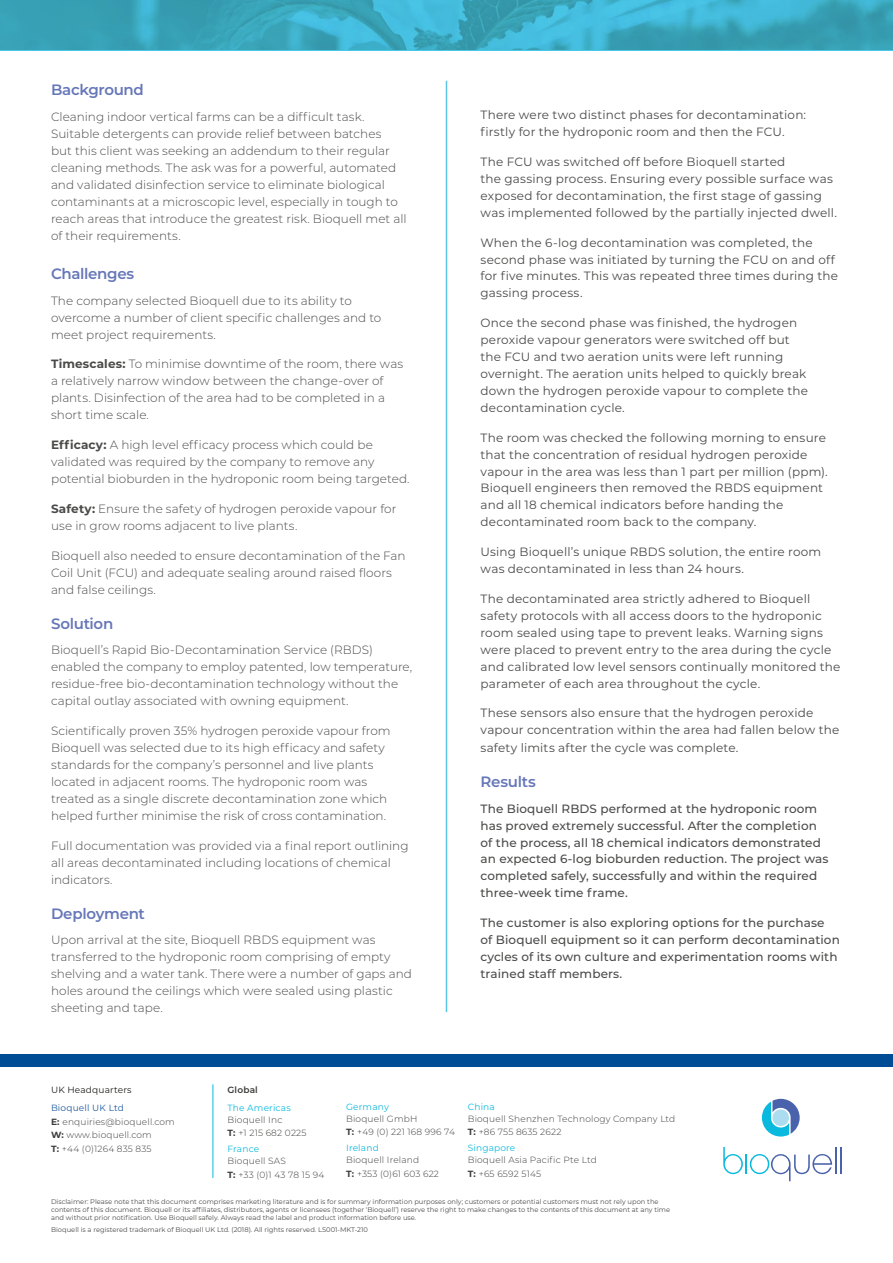
<style>
.page{position:relative;width:893px;height:1263px;background:#fff}
.page>*{position:absolute;margin:0;border:0;box-sizing:border-box;transform-origin:0 0}
.t1{font:600 15px "Montserrat";letter-spacing:-.02em;color:#6677b8}
.t2{font:300 12px/17px "Montserrat";letter-spacing:.005em;color:#4a4a49}
.t3{font:12px/17px "Montserrat";letter-spacing:.015em;color:#4a4a49}
.t4{font:500 12px/17px "Montserrat";letter-spacing:.01em;color:#4a4a49}
.t5{font:300 9px/13.5px "Montserrat";letter-spacing:.02em;color:#3c3c3b}
.t6{font:9px "Montserrat";letter-spacing:.02em;color:#0ab9de}
.t7{font:9px "Montserrat";letter-spacing:.02em;color:#1d1d1b}
.t8{font:600 9px "Montserrat";letter-spacing:.02em;color:#3c3c3b}
.t9{font:6.75px/8.1px "Montserrat";color:#4a4a49}
.s1{font-weight:700}
.s2{font-weight:400;color:#1d599f}
</style>
<div class="page">
<svg style="left:0;top:0;width:893px;height:51px;background:#3ba9c1"></svg>
<div style="left:0;top:1054px;width:893px;height:13px;background:#004c95"></div>
<hr style="left:213px;top:1084px;width:1px;height:94px;background:#0ab9de">
<hr style="left:745px;top:1154px;width:2px;height:20px;background:#0ab9de">
<svg style="left:723px;top:1147px;width:20px;height:27px"></svg>
<hr style="left:840px;top:1147px;width:2px;height:27px;background:#4a62ab">
<svg style="left:750px;top:1147px;width:86px;height:34px"></svg>
<svg style="left:762px;top:1099px;width:38px;height:37px"></svg>
<div style="left:772px;top:1109px;width:17px;height:17px;background:#abdcef;border-radius:50%"></div>
<hr style="left:446px;top:81px;width:1px;height:931px;background:#5dc4e4">
<p class="t1" style="left:51px;top:79px;width:94px">Background</p>
<p class="t2" style="left:51px;top:108px;width:357px">Cleaning indoor vertical farms can be a difficult task.<br>Suitable detergents can provide relief between batches<br>but this client was seeking an addendum to their regular cleaning methods. The ask was for a powerful, automated and validated disinfection service to eliminate biological contaminants at a microscopic level, especially in tough to reach areas that introduce the greatest risk. Bioquell met all of their requirements.</p>
<p class="t1" style="left:51px;top:263px;width:85px">Challenges</p>
<p class="t2" style="left:51px;top:291px;width:332px">The company selected Bioquell due to its ability to overcome a number of client specific challenges and to meet project requirements.</p>
<p class="t2" style="left:51px;top:355px;width:354px"><span class="s1">Timescales:</span> To minimise downtime of the room, there was a relatively narrow window between the change-over of plants. Disinfection of the area had to be completed in a short time scale.</p>
<p class="t2" style="left:51px;top:436px;width:360px"><span class="s1">Efficacy:</span> A high level efficacy process which could be validated was required by the company to remove any potential bioburden in the hydroponic room being targeted.</p>
<p class="t2" style="left:51px;top:500px;width:347px"><span class="s1">Safety:</span> Ensure the safety of hydrogen peroxide vapour for use in grow rooms adjacent to live plants.</p>
<p class="t2" style="left:51px;top:546px;width:356px">Bioquell also needed to ensure decontamination of the Fan<br>Coil Unit (FCU) and adequate sealing around raised floors and false ceilings.</p>
<p class="t1" style="left:51px;top:613px;width:64px">Solution</p>
<p class="t2" style="left:51px;top:641px;width:363px">Bioquell’s Rapid Bio-Decontamination Service (RBDS) enabled the company to employ patented, low temperature, residue-free bio-decontamination technology without the capital outlay associated with owning equipment.</p>
<p class="t2" style="left:51px;top:722px;width:341px">Scientifically proven 35% hydrogen peroxide vapour from Bioquell was selected due to its high efficacy and safety standards for the company’s personnel and live plants located in adjacent rooms. The hydroponic room was treated as a single discrete decontamination zone which helped further minimise the risk of cross contamination.</p>
<p class="t2" style="left:51px;top:836px;width:359px">Full documentation was provided via a final report outlining all areas decontaminated including locations of chemical indicators.</p>
<p class="t1" style="left:51px;top:903px;width:95px">Deployment</p>
<p class="t2" style="left:51px;top:931px;width:362px">Upon arrival at the site, Bioquell RBDS equipment was transferred to the hydroponic room comprising of empty shelving and a water tank. There were a number of gaps and holes around the ceilings which were sealed using plastic sheeting and tape.</p>
<p class="t3" style="left:480px;top:106px;width:327px">There were two distinct phases for decontamination: firstly for the hydroponic room and then the FCU.</p>
<p class="t3" style="left:480px;top:153px;width:358px">The FCU was switched off before Bioquell started<br>the gassing process. Ensuring every possible surface was exposed for decontamination, the first stage of gassing was implemented followed by the partially injected dwell.</p>
<p class="t3" style="left:480px;top:233px;width:359px">When the 6-log decontamination was completed, the second phase was initiated by turning the FCU on and off for five minutes. This was repeated three times during the gassing process.</p>
<p class="t3" style="left:480px;top:314px;width:329px">Once the second phase was finished, the hydrogen peroxide vapour generators were switched off but the FCU and two aeration units were left running overnight. The aeration units helped to quickly break down the hydrogen peroxide vapour to complete the decontamination cycle.</p>
<p class="t3" style="left:480px;top:428px;width:349px">The room was checked the following morning to ensure that the concentration of residual hydrogen peroxide vapour in the area was less than 1 part per million (ppm).<br>Bioquell engineers then removed the RBDS equipment and all 18 chemical indicators before handing the decontaminated room back to the company.</p>
<p class="t3" style="left:480px;top:543px;width:342px">Using Bioquell’s unique RBDS solution, the entire room was decontaminated in less than 24 hours.</p>
<p class="t3" style="left:480px;top:590px;width:361px">The decontaminated area strictly adhered to Bioquell safety protocols with all access doors to the hydroponic room sealed using tape to prevent leaks. Warning signs were placed to prevent entry to the area during the cycle and calibrated low level sensors continually monitored the parameter of each area throughout the cycle.</p>
<p class="t3" style="left:480px;top:704px;width:360px;line-height:17.5px">These sensors also ensure that the hydrogen peroxide vapour concentration within the area had fallen below the safety limits after the cycle was complete.</p>
<p class="t1" style="left:480px;top:771px;width:57px">Results</p>
<p class="t4" style="left:480px;top:799px;width:349px">The Bioquell RBDS performed at the hydroponic room has proved extremely successful. After the completion of the process, all 18 chemical indicators demonstrated an expected 6-log bioburden reduction. The project was completed safely, successfully and within the required three-week time frame.</p>
<p class="t4" style="left:480px;top:914px;width:361px">The customer is also exploring options for the purchase<br>of Bioquell equipment so it can perform decontamination cycles of its own culture and experimentation rooms with trained staff members.</p>
<p class="t7" style="left:51px;top:1084px;width:82px">UK Headquarters</p>
<p class="t5" style="left:51px;top:1101px;width:125px"><span class="s2">Bioquell UK Ltd<br></span><span class="s1">E:</span> enquiries@bioquell.com<br><span class="s1">W:</span> www.bioquell.com<br><span class="s1">T:</span> +44 (0)1264 835 835</p>
<p class="t8" style="left:227px;top:1083px;width:32px">Global</p>
<p class="t6" style="left:227px;top:1101px;width:65px">The Americas</p>
<p class="t5" style="left:227px;top:1112px;width:81px">Bioquell Inc<br><span class="s1">T:</span> +1 215 682 0225</p>
<p class="t6" style="left:227px;top:1143px;width:33px">France</p>
<p class="t5" style="left:227px;top:1154px;width:98px">Bioquell SAS<br><span class="s1">T:</span> +33 (0)1 43 78 15 94</p>
<p class="t6" style="left:346px;top:1100px;width:44px">Germany</p>
<p class="t5" style="left:346px;top:1111px;width:110px">Bioquell GmbH<br><span class="s1">T:</span> +49 (0) 221 168 996 74</p>
<p class="t6" style="left:346px;top:1142px;width:34px">Ireland</p>
<p class="t5" style="left:346px;top:1153px;width:94px">Bioquell Ireland<br><span class="s1">T:</span> +353 (0)61 603 622</p>
<p class="t6" style="left:468px;top:1100px;width:29px">China</p>
<p class="t5" style="left:468px;top:1111px;width:209px">Bioquell Shenzhen Technology Company Ltd<br><span class="s1">T:</span> +86 755 8635 2622</p>
<p class="t6" style="left:468px;top:1141px;width:49px">Singapore</p>
<p class="t5" style="left:468px;top:1153px;width:131px">Bioquell Asia Pacific Pte Ltd<br><span class="s1">T:</span> +65 6592 5145</p>
<p class="t9" style="left:51px;top:1197px;width:621px">Disclaimer: Please note that this document comprises marketing literature and is for summary information purposes only; customers or potential customers must not rely upon the contents of this document. Bioquell or its affiliates, distributors, agents or licensees (together ‘Bioquell’) reserve the right to make changes to the contents of this document at any time and without prior notification. Use Bioquell safely. Always read the label and product information before use.</p>
<p class="t9" style="left:51px;top:1226px;width:319px">Bioquell is a registered trademark of Bioquell UK Ltd. (2018). All rights reserved. LS001-MKT-210</p>
</div>
